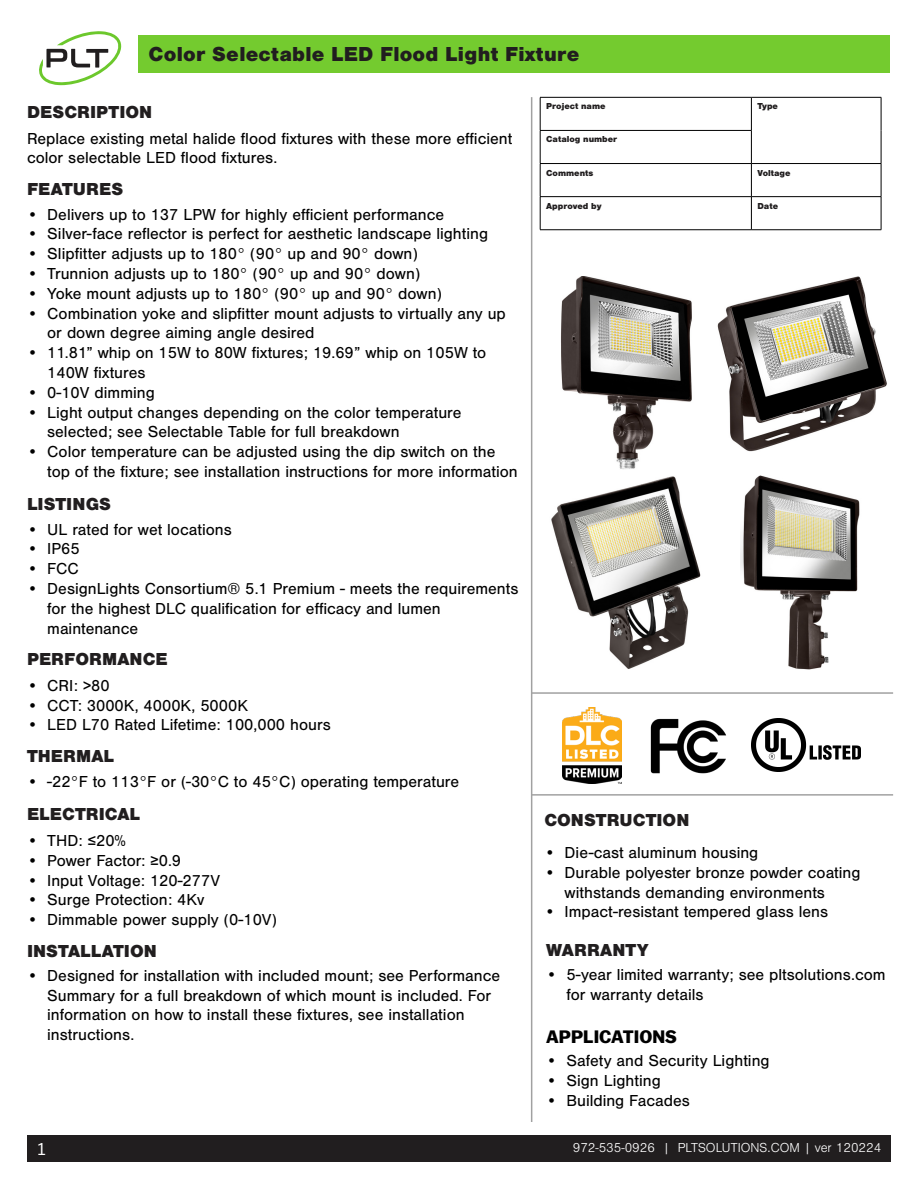
<style>
.page{position:relative;width:918px;height:1188px;background:#fff}
.page>*{position:absolute;margin:0;border:0;box-sizing:border-box;transform-origin:0 0}
.t1{font:900 21px "Nimbus San";letter-spacing:.01em;color:#211e1f}
.PLT_Subheads{font:900 18px "Nimbus San";color:#211e1f}
.t2{font:700 18px "Balto";color:#000}
.t3{font:18px "Balto";color:#fff}
.PLT_Body{font:16.5px/19.8px "Nimbus San";color:#000}
.t4{font:300 13.5px "Nimbus San";color:#fff}
.t5{font:900 9px "Nimbus San";color:#211e1f}
</style>
<div class="page">
<div style="left:27px;top:1135px;width:864px;height:27px;background:#211e1f"></div>
<img style="left:532px;top:276px;width:160px;height:194px">
<img style="left:717px;top:276px;width:170px;height:176px">
<img style="left:740px;top:476px;width:120px;height:193px">
<img style="left:551px;top:476px;width:150px;height:193px">
<div style="left:139px;top:35px;width:751px;height:37px;background:#74cb2f"></div>
<hr style="left:531px;top:97px;width:1px;height:1025px;background:#a1a1a1">
<hr style="left:540px;top:97px;width:211px;height:1px;background:#000">
<hr style="left:540px;top:98px;width:1px;height:32px;background:#000">
<hr style="left:751px;top:97px;width:130px;height:1px;background:#000">
<hr style="left:751px;top:98px;width:1px;height:32px;background:#000">
<hr style="left:881px;top:98px;width:1px;height:32px;background:#000">
<hr style="left:540px;top:130px;width:212px;height:1px;background:#000">
<hr style="left:540px;top:131px;width:1px;height:32px;background:#000">
<hr style="left:751px;top:131px;width:1px;height:32px;background:#000">
<hr style="left:881px;top:130px;width:1px;height:33px;background:#000">
<hr style="left:540px;top:163px;width:211px;height:1px;background:#000">
<hr style="left:540px;top:164px;width:1px;height:32px;background:#000">
<hr style="left:751px;top:163px;width:130px;height:1px;background:#000">
<hr style="left:751px;top:164px;width:1px;height:32px;background:#000">
<hr style="left:881px;top:164px;width:1px;height:32px;background:#000">
<hr style="left:540px;top:196px;width:211px;height:1px;background:#000">
<hr style="left:540px;top:197px;width:1px;height:33px;background:#000">
<hr style="left:751px;top:196px;width:130px;height:1px;background:#000">
<hr style="left:751px;top:197px;width:1px;height:33px;background:#000">
<hr style="left:881px;top:197px;width:1px;height:33px;background:#000">
<hr style="left:540px;top:229px;width:211px;height:1px;background:#000">
<hr style="left:751px;top:229px;width:130px;height:1px;background:#000">
<hr style="left:531px;top:692px;width:362px;height:2px;background:#a1a1a1">
<hr style="left:531px;top:794px;width:362px;height:2px;background:#a1a1a1">
<svg style="left:39px;top:31px;width:82px;height:54px"></svg>
<img style="left:752px;top:718px;width:108px;height:54px">
<img style="left:650px;top:718px;width:76px;height:56px">
<img style="left:562px;top:708px;width:59px;height:76px">
<p class="t1" style="left:149px;top:42px;width:432px">Color Selectable LED Flood Light Fixture</p>
<p class="PLT_Subheads" style="left:27px;top:102px;width:127px">DESCRIPTION</p>
<p class="t5" style="left:546px;top:101px;width:61px">Project name</p>
<p class="t5" style="left:757px;top:101px;width:22px">Type</p>
<p class="t5" style="left:546px;top:134px;width:73px">Catalog number</p>
<p class="t5" style="left:546px;top:167px;width:49px">Comments</p>
<p class="t5" style="left:757px;top:167px;width:35px">Voltage</p>
<p class="t5" style="left:546px;top:201px;width:57px">Approved by</p>
<p class="t5" style="left:757px;top:201px;width:22px">Date</p>
<p class="PLT_Body" style="left:27px;top:205px;width:419px">• Delivers up to 137 LPW for highly efficient performance</p>
<p class="PLT_Body" style="left:27px;top:224px;width:463px">• Silver-face reflector is perfect for aesthetic landscape lighting</p>
<p class="PLT_Body" style="left:27px;top:244px;width:392px">• Slipfitter adjusts up to 180° (90° up and 90° down)</p>
<p class="PLT_Body" style="left:27px;top:264px;width:395px">• Trunnion adjusts up to 180° (90° up and 90° down)</p>
<p class="PLT_Body" style="left:27px;top:284px;width:416px">• Yoke mount adjusts up to 180° (90° up and 90° down)</p>
<p class="PLT_Body" style="left:47px;top:304px;width:460px;text-indent:-20px">• Combination yoke and slipfitter mount adjusts to virtually any up or down degree aiming angle desired</p>
<p class="PLT_Body" style="left:47px;top:343px;width:441px;text-indent:-20px">• 11.81” whip on 15W to 80W fixtures; 19.69” whip on 105W to<br>140W fixtures</p>
<p class="PLT_Body" style="left:27px;top:383px;width:129px">• 0-10V dimming</p>
<p class="PLT_Body" style="left:47px;top:403px;width:416px;text-indent:-20px">• Light output changes depending on the color temperature selected; see Selectable Table for full breakdown</p>
<p class="PLT_Body" style="left:47px;top:442px;width:472px;text-indent:-20px">• Color temperature can be adjusted using the dip switch on the top of the fixture; see installation instructions for more information</p>
<p class="PLT_Body" style="left:27px;top:128px;width:487px">Replace existing metal halide flood fixtures with these more efficient color selectable LED flood fixtures.</p>
<p class="PLT_Subheads" style="left:27px;top:178px;width:98px">FEATURES</p>
<p class="PLT_Subheads" style="left:27px;top:493px;width:86px">LISTINGS</p>
<p class="PLT_Body" style="left:27px;top:520px;width:206px">• UL rated for wet locations</p>
<p class="PLT_Body" style="left:27px;top:539px;width:54px">• IP65</p>
<p class="PLT_Body" style="left:27px;top:559px;width:53px">• FCC</p>
<p class="PLT_Body" style="left:47px;top:579px;width:473px;text-indent:-20px">• DesignLights Consortium® 5.1 Premium - meets the requirements for the highest DLC qualification for efficacy and lumen maintenance</p>
<p class="PLT_Subheads" style="left:27px;top:649px;width:142px">PERFORMANCE</p>
<p class="PLT_Body" style="left:27px;top:676px;width:84px">• CRI: &gt;80</p>
<p class="PLT_Body" style="left:27px;top:695px;width:223px">• CCT: 3000K, 4000K, 5000K</p>
<p class="PLT_Body" style="left:27px;top:715px;width:305px">• LED L70 Rated Lifetime: 100,000 hours</p>
<p class="PLT_Subheads" style="left:27px;top:746px;width:89px">THERMAL</p>
<p class="PLT_Body" style="left:27px;top:772px;width:434px">• -22°F to 113°F or (-30°C to 45°C) operating temperature</p>
<p class="PLT_Subheads" style="left:27px;top:804px;width:115px">ELECTRICAL</p>
<p class="PLT_Subheads" style="left:544px;top:810px;width:147px">CONSTRUCTION</p>
<p class="PLT_Body" style="left:27px;top:831px;width:101px">• THD: ≤20%</p>
<p class="PLT_Body" style="left:27px;top:851px;width:156px">• Power Factor: ≥0.9</p>
<p class="PLT_Body" style="left:27px;top:871px;width:195px">• Input Voltage: 120-277V</p>
<p class="PLT_Body" style="left:27px;top:890px;width:179px">• Surge Protection: 4Kv</p>
<p class="PLT_Body" style="left:27px;top:910px;width:252px">• Dimmable power supply (0-10V)</p>
<p class="PLT_Subheads" style="left:27px;top:941px;width:131px">INSTALLATION</p>
<p class="PLT_Body" style="left:47px;top:966px;width:454px;text-indent:-20px">• Designed for installation with included mount; see Performance Summary for a full breakdown of which mount is included. For information on how to install these fixtures, see installation instructions.</p>
<p class="t3" style="left:38px;top:1138px;width:9px">1</p>
<p class="PLT_Body" style="left:544px;top:843px;width:215px">• Die-cast aluminum housing</p>
<p class="PLT_Body" style="left:565px;top:863px;width:297px;text-indent:-20px">• Durable polyester bronze powder coating withstands demanding environments</p>
<p class="PLT_Body" style="left:544px;top:902px;width:285px">• Impact-resistant tempered glass lens</p>
<p class="PLT_Subheads" style="left:546px;top:940px;width:104px">WARRANTY</p>
<p class="PLT_Body" style="left:566px;top:965px;width:321px;text-indent:-20px">• 5-year limited warranty; see pltsolutions.com for warranty details</p>
<p class="t2" style="left:546px;top:1026px;width:132px">APPLICATIONS</p>
<p class="PLT_Body" style="left:546px;top:1051px;width:225px">• Safety and Security Lighting</p>
<p class="PLT_Body" style="left:546px;top:1071px;width:116px">• Sign Lighting</p>
<p class="PLT_Body" style="left:546px;top:1091px;width:145px">• Building Facades</p>
<p class="t4" style="left:573px;top:1140px;width:310px">972-535-0926 | PLTSOLUTIONS.COM | ver 120224</p>
</div>
